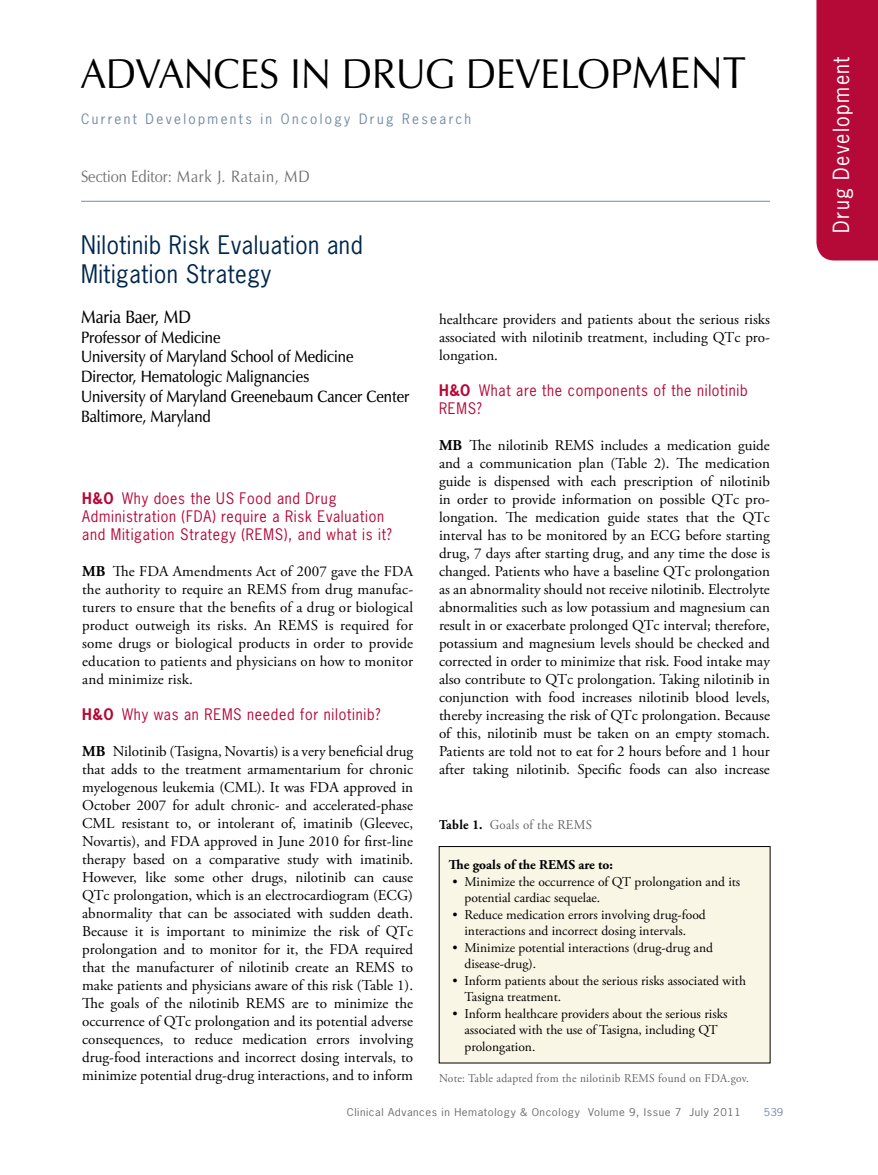
<style>
.page{position:relative;width:878px;height:1175px;background:#fff}
.page>*{position:absolute;margin:0;border:0;box-sizing:border-box;transform-origin:0 0}
.t1{font:42px "Zapf Humanist 601 BT";color:#000;scale:.95 1}
.t2{font:24px/28.8px "News Gothic Std";letter-spacing:.025em;color:#00274d;scale:.95 1}
.t3{font:21px "News Gothic Std";letter-spacing:.07em;color:#fff;scale:.95 1}
.t4{font:600 18px "Zapf Humanist 601 BT";color:#000;scale:.9 1}
.t5{font:600 16.5px/19.8px "Zapf Humanist 601 BT";color:#000;scale:.9 1}
.t6{font:16.5px "Zapf Humanist 601 BT";color:#6d6e71;scale:.9 1}
.t7{font:15px/18px "Adobe Garamond Pro";color:#000;text-align:justify}
.t8{font:15px/18px "News Gothic Std";letter-spacing:.05em;color:#b50938;scale:.95 1}
.t9{font:13.5px/16.5px "Adobe Garamond Pro";color:#000}
.t10{font:13.5px "News Gothic Std";letter-spacing:.175em;color:#738ba5}
.t11{font:700 13.5px "Adobe Garamond Pro";color:#000}
.t12{font:13.5px "Adobe Garamond Pro";letter-spacing:.025em;color:#636466;scale:.95 1}
.t13{font:12px "Adobe Garamond Pro";letter-spacing:.025em;color:#636466;scale:.95 1}
.t14{font:10.2px "News Gothic Std";letter-spacing:.05em;color:#6d6e71;scale:1.11 1}
.t15{font:10.2px "News Gothic Std";color:#738ba5;scale:1.11 1}
.s1{font-size:45px}
.s2{font-weight:700}
.s3{font-weight:700;color:#000}
</style>
<div class="page">
<div style="left:816px;top:0;width:62px;height:260px;background:#b50938"></div>
<hr style="left:81px;top:201px;width:689px;height:1px;background:#738ba5">
<div style="left:439px;top:846px;width:331px;height:217px;background:#faf6e6"></div>
<div style="left:439px;top:846px;width:331px;height:217px;border:1px solid #000"></div>
<h1 class="t1" style="left:81px;top:47px;width:701px">ADVANCES IN DRUG DEVELOP<span class="s1">MENT</span></h1>
<p class="t10" style="left:81px;top:110px;width:392px">Current Developments in Oncology Drug Research</p>
<p class="t6" style="left:81px;top:166px;width:255px">Section Editor: Mark J. Ratain, MD</p>
<h2 class="t2" style="left:81px;top:231px;width:298px">Nilotinib Risk Evaluation and<br>Mitigation Strategy</h2>
<p class="t4" style="left:81px;top:305px;width:123px">Maria Baer, MD</p>
<p class="t5" style="left:81px;top:327px;width:366px">Professor of Medicine<br>University of Maryland School of Medicine Director, Hematologic Malignancies<br>University of Maryland Greenebaum Cancer Center Baltimore, Maryland</p>
<p class="t8" style="left:82px;top:489px;width:327px"><span class="s2">H&amp;O</span> Why does the US Food and Drug<br>Administration (FDA) require a Risk Evaluation and Mitigation Strategy (REMS), and what is it?</p>
<p class="t7" style="left:82px;top:563px;width:332px"><span class="s2">MB</span> The FDA Amendments Act of 2007 gave the FDA the authority to require an REMS from drug manufac&shy;turers to ensure that the benefits of a drug or biological product outweigh its risks. An REMS is required for some drugs or biological products in order to provide education to patients and physicians on how to monitor and minimize risk.</p>
<p class="t8" style="left:82px;top:705px;width:315px"><span class="s2">H&amp;O</span> Why was an REMS needed for nilotinib?</p>
<p class="t7" style="left:82px;top:743px;width:332px"><span class="s2">MB</span> Nilotinib (Tasigna, Novartis) is a very beneficial drug that adds to the treatment armamentarium for chronic myelogenous leukemia (CML). It was FDA approved in October 2007 for adult chronic- and accelerated-phase CML resistant to, or intolerant of, imatinib (Gleevec, Novartis), and FDA approved in June 2010 for first-line therapy based on a comparative study with imatinib.<br>However, like some other drugs, nilotinib can cause QTc prolongation, which is an electrocardiogram (ECG) abnormality that can be associated with sudden death.<br>Because it is important to minimize the risk of QTc prolongation and to monitor for it, the FDA required that the manufacturer of nilotinib create an REMS to make patients and physicians aware of this risk (Table 1).<br>The goals of the nilotinib REMS are to minimize the occurrence of QTc prolongation and its potential adverse consequences, to reduce medication errors involving drug-food interactions and incorrect dosing intervals, to minimize potential drug-drug interactions, and to inform</p>
<p class="t7" style="left:439px;top:311px;width:332px">healthcare providers and patients about the serious risks associated with nilotinib treatment, including QTc pro&shy;longation.</p>
<p class="t8" style="left:439px;top:381px;width:326px"><span class="s2">H&amp;O</span> What are the components of the nilotinib<br>REMS?</p>
<p class="t7" style="left:439px;top:437px;width:332px"><span class="s2">MB</span> The nilotinib REMS includes a medication guide and a communication plan (Table 2). The medication guide is dispensed with each prescription of nilotinib in order to provide information on possible QTc pro&shy;longation. The medication guide states that the QTc interval has to be monitored by an ECG before starting drug, 7 days after starting drug, and any time the dose is changed. Patients who have a baseline QTc prolongation as an abnormality should not receive nilotinib. Electrolyte abnormalities such as low potassium and magnesium can result in or exacerbate prolonged QTc interval; therefore, potassium and magnesium levels should be checked and corrected in order to minimize that risk. Food intake may also contribute to QTc prolongation. Taking nilotinib in conjunction with food increases nilotinib blood levels, thereby increasing the risk of QTc prolongation. Because of this, nilotinib must be taken on an empty stomach.<br>Patients are told not to eat for 2 hours before and 1 hour after taking nilotinib. Specific foods can also increase</p>
<p class="t12" style="left:439px;top:816px;width:163px"><span class="s3">Table 1.</span> Goals of the REMS</p>
<p class="t11" style="left:449px;top:857px;width:165px">The goals of the REMS are to:</p>
<p class="t9" style="left:464px;top:873px;width:277px;text-indent:-12px">• Minimize the occurrence of QT prolongation and its potential cardiac sequelae.</p>
<p class="t9" style="left:452px;top:906px;width:255px;text-align:center">• Reduce medication errors involving drug-food interactions and incorrect dosing intervals.</p>
<p class="t9" style="left:464px;top:939px;width:250px;text-indent:-12px">• Minimize potential interactions (drug-drug and disease-drug).</p>
<p class="t9" style="left:464px;top:972px;width:283px;text-indent:-12px">• Inform patients about the serious risks associated with<br>Tasigna treatment.</p>
<p class="t9" style="left:464px;top:1005px;width:264px;text-indent:-12px">• Inform healthcare providers about the serious risks associated with the use of Tasigna, including QT prolongation.</p>
<p class="t13" style="left:439px;top:1070px;width:328px">Note: Table adapted from the nilotinib REMS found on FDA.gov.</p>
<p class="t14" style="left:347px;top:1105px;width:356px">Clinical Advances in Hematology &amp; Oncology Volume 9, Issue 7 July 2011</p>
<p class="t15" style="left:764px;top:1105px;width:19px">539</p>
<h3 class="t3" style="left:827px;top:233px;width:187px;rotate:-90deg">Drug Development</h3>
</div>
